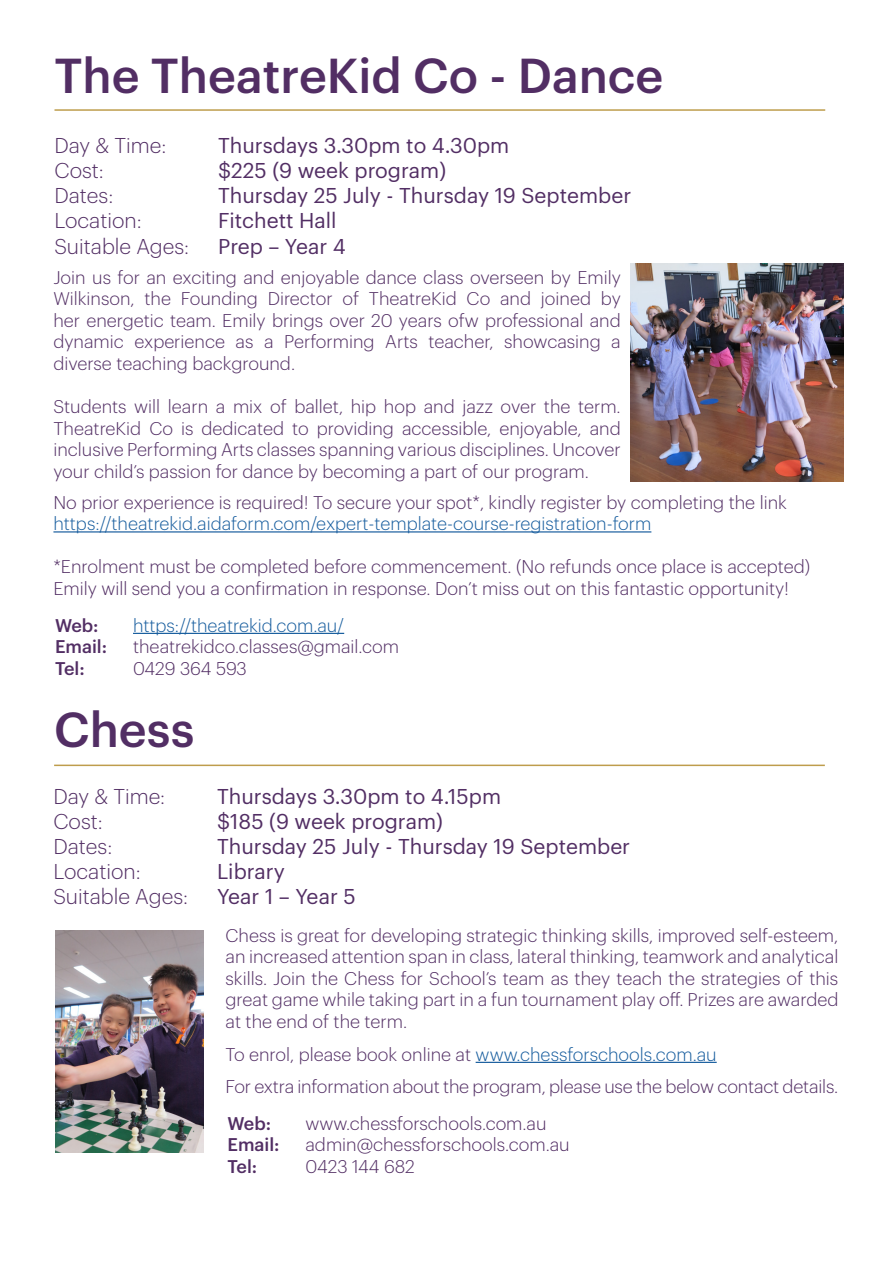
<style>
.page{position:relative;width:893px;height:1263px;background:#fff}
.page>*{position:absolute;margin:0;border:0;box-sizing:border-box;transform-origin:0 0}
.t1{font:500 48px "Graphik";color:#522e64}
.t2{font:21px "Graphik";color:#522e64}
.t3{font:300 21px "Graphik";color:#522e64}
.t4{font:300 18px/21.6px "Graphik";color:#522e64;text-align:justify}
.t5{font:300 18px "Graphik";color:#175d9e}
.t6{font:500 18px "Graphik";color:#522e64}
.s1{color:#175d9e}
</style>
<div class="page">
<hr style="left:476px;top:1062px;width:241px;height:1px;background:#175d9e">
<img style="left:55px;top:930px;width:149px;height:223px">
<hr style="left:54px;top:765px;width:771px;height:1px;background:#be9d4c">
<img style="left:630px;top:264px;width:214px;height:218px">
<hr style="left:53px;top:531px;width:598px;height:1px;background:#175d9e">
<hr style="left:133px;top:633px;width:211px;height:1px;background:#175d9e">
<hr style="left:55px;top:109px;width:770px;height:2px;background:#be9d4c">
<p class="t1" style="left:55px;top:39px;width:610px">The TheatreKid Co - Dance</p>
<p class="t3" style="left:54px;top:130px;width:113px">Day &amp; Time:</p>
<p class="t3" style="left:54px;top:155px;width:51px">Cost:</p>
<p class="t3" style="left:54px;top:180px;width:60px">Dates:</p>
<p class="t3" style="left:54px;top:205px;width:89px">Location:</p>
<p class="t3" style="left:54px;top:231px;width:136px">Suitable Ages:</p>
<p class="t2" style="left:218px;top:129px;width:293px">Thursdays 3.30pm to 4.30pm</p>
<p class="t2" style="left:218px;top:155px;width:229px">$225 (9 week program)</p>
<p class="t2" style="left:218px;top:180px;width:415px">Thursday 25 July - Thursday 19 September</p>
<p class="t2" style="left:218px;top:205px;width:120px">Fitchett Hall</p>
<p class="t2" style="left:218px;top:230px;width:129px">Prep – Year 4</p>
<p class="t4" style="left:53px;top:265px;width:569px">Join us for an exciting and enjoyable dance class overseen by Emily Wilkinson, the Founding Director of TheatreKid Co and joined by her energetic team. Emily brings over 20 years ofw professional and dynamic experience as a Performing Arts teacher, showcasing a diverse teaching background.</p>
<p class="t4" style="left:53px;top:395px;width:569px">Students will learn a mix of ballet, hip hop and jazz over the term.<br>TheatreKid Co is dedicated to providing accessible, enjoyable, and inclusive Performing Arts classes spanning various disciplines. Uncover your child’s passion for dance by becoming a part of our program.</p>
<p class="t4" style="left:53px;top:490px;width:735px">No prior experience is required! To secure your spot*, kindly register by completing the link</p>
<p class="t5" style="left:53px;top:511px;width:599px">https://theatrekid.aidaform.com/expert-template-course-registration-form</p>
<p class="t4" style="left:53px;top:555px;width:758px">*Enrolment must be completed before commencement. (No refunds once place is accepted)</p>
<p class="t4" style="left:53px;top:576px;width:737px">Emily will send you a confirmation in response. Don’t miss out on this fantastic opportunity!</p>
<p class="t6" style="left:55px;top:611px;width:45px">Web:</p>
<p class="t6" style="left:55px;top:633px;width:54px">Email:</p>
<p class="t6" style="left:55px;top:655px;width:31px">Tel:</p>
<p class="t5" style="left:133px;top:612px;width:213px">https://theatrekid.com.au/</p>
<p class="t4" style="left:133px;top:635px;width:268px">theatrekidco.classes@gmail.com</p>
<p class="t4" style="left:133px;top:656px;width:115px">0429 364 593</p>
<p class="t1" style="left:54px;top:693px;width:142px">Chess</p>
<p class="t3" style="left:53px;top:781px;width:113px">Day &amp; Time:</p>
<p class="t3" style="left:53px;top:806px;width:51px">Cost:</p>
<p class="t3" style="left:53px;top:831px;width:60px">Dates:</p>
<p class="t3" style="left:53px;top:856px;width:89px">Location:</p>
<p class="t3" style="left:53px;top:881px;width:136px">Suitable Ages:</p>
<p class="t2" style="left:217px;top:780px;width:286px">Thursdays 3.30pm to 4.15pm</p>
<p class="t2" style="left:217px;top:805px;width:227px">$185 (9 week program)</p>
<p class="t2" style="left:217px;top:830px;width:415px">Thursday 25 July - Thursday 19 September</p>
<p class="t2" style="left:217px;top:856px;width:69px">Library</p>
<p class="t2" style="left:217px;top:881px;width:140px">Year 1 – Year 5</p>
<p class="t4" style="left:226px;top:923px;width:614px">Chess is great for developing strategic thinking skills, improved self-esteem, an increased attention span in class, lateral thinking, teamwork and analytical skills. Join the Chess for School’s team as they teach the strategies of this great game while taking part in a fun tournament play off. Prizes are awarded at the end of the term.</p>
<p class="t4" style="left:226px;top:1042px;width:493px">To enrol, please book online at <span class="s1">www.chessforschools.com.au</span></p>
<p class="t4" style="left:226px;top:1074px;width:614px">For extra information about the program, please use the below contact details.</p>
<p class="t6" style="left:227px;top:1109px;width:45px">Web:</p>
<p class="t6" style="left:227px;top:1131px;width:54px">Email:</p>
<p class="t6" style="left:227px;top:1153px;width:31px">Tel:</p>
<p class="t4" style="left:305px;top:1111px;width:243px">www.chessforschools.com.au</p>
<p class="t4" style="left:305px;top:1133px;width:266px">admin@chessforschools.com.au</p>
<p class="t4" style="left:305px;top:1154px;width:111px">0423 144 682</p>
</div>
